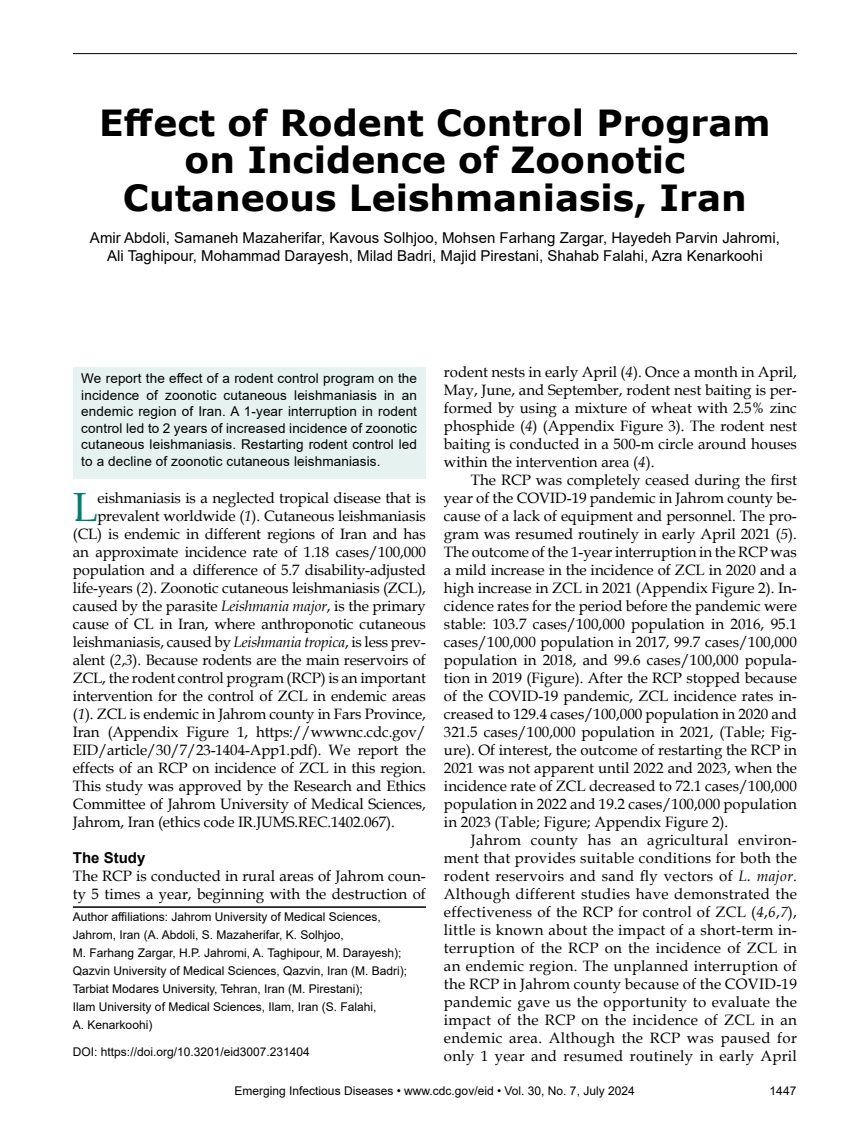
<style>
.page{position:relative;width:851px;height:1134px;background:#fff}
.page>*{position:absolute;margin:0;border:0;box-sizing:border-box;transform-origin:0 0}
.t1{font:40.8px "Book Antiqua";color:#007d70}
.t2{font:700 36px/37.5px "Verdana";color:#000;text-align:center}
.t3{font:15px/18px "Book Antiqua";letter-spacing:-.01em;color:#000;text-align:justify}
.t4{font:15px/18px "Arial";color:#000;text-align:center}
.t5{font:700 15px "Arial";color:#000}
.t6{font:13.5px/16.5px "Arial";letter-spacing:.01em;color:#000;text-align:justify}
.t7{font:12px/18px "Arial";color:#000}
.s1{font-style:italic}
</style>
<div class="page">
<hr style="left:73px;top:53px;width:723px;height:1px;background:#000">
<hr style="left:73px;top:906px;width:353px;height:2px;background:#000">
<div style="left:73px;top:367px;width:353px;height:111px;background:#e6f2f0"></div>
<h2 class="t2" style="left:99px;top:103px;width:672px">Effect of Rodent Control Program on Incidence of Zoonotic<br>Cutaneous Leishmaniasis, Iran</h2>
<p class="t4" style="left:90px;top:229px;width:691px">Amir Abdoli, Samaneh Mazaherifar, Kavous Solhjoo, Mohsen Farhang Zargar, Hayedeh Parvin Jahromi,<br>Ali Taghipour, Mohammad Darayesh, Milad Badri, Majid Pirestani, Shahab Falahi, Azra Kenarkoohi</p>
<p class="t6" style="left:81px;top:370px;width:337px">We report the effect of a rodent control program on the incidence of zoonotic cutaneous leishmaniasis in an endemic region of Iran. A 1-year interruption in rodent control led to 2 years of increased incidence of zoonotic cutaneous leishmaniasis. Restarting rodent control led to a decline of zoonotic cutaneous leishmaniasis.</p>
<h1 class="t1" style="left:73px;top:479px;width:26px">L</h1>
<p class="t3" style="left:97px;top:488px;width:330px">eishmaniasis is a neglected tropical disease that is</p>
<p class="t3" style="left:97px;top:506px;width:330px">prevalent worldwide (<span class="s1">1</span>). Cutaneous leishmaniasis</p>
<p class="t3" style="left:73px;top:524px;width:354px">(CL) is endemic in different regions of Iran and has</p>
<p class="t3" style="left:73px;top:542px;width:354px">an approximate incidence rate of 1.18 cases/100,000</p>
<p class="t3" style="left:73px;top:560px;width:354px">population and a difference of 5.7 disability-adjusted</p>
<p class="t3" style="left:73px;top:578px;width:354px">life-years (<span class="s1">2</span>). Zoonotic cutaneous leishmaniasis (ZCL),</p>
<p class="t3" style="left:73px;top:596px;width:354px">caused by the parasite <span class="s1">Leishmania major</span>, is the primary</p>
<p class="t3" style="left:73px;top:614px;width:354px">cause of CL in Iran, where anthroponotic cutaneous</p>
<p class="t3" style="left:73px;top:632px;width:354px">leishmaniasis, caused by <span class="s1">Leishmania tropica</span>, is less prev-</p>
<p class="t3" style="left:73px;top:650px;width:354px">alent (<span class="s1">2</span>,<span class="s1">3</span>). Because rodents are the main reservoirs of</p>
<p class="t3" style="left:73px;top:668px;width:354px">ZCL, the rodent control program (RCP) is an important</p>
<p class="t3" style="left:73px;top:686px;width:354px">intervention for the control of ZCL in endemic areas</p>
<p class="t3" style="left:73px;top:704px;width:354px">(<span class="s1">1</span>). ZCL is endemic in Jahrom county in Fars Province,</p>
<p class="t3" style="left:73px;top:722px;width:354px">Iran (Appendix Figure 1, https://wwwnc.cdc.gov/</p>
<p class="t3" style="left:73px;top:740px;width:354px">EID/article/30/7/23-1404-App1.pdf). We report the</p>
<p class="t3" style="left:73px;top:758px;width:354px">effects of an RCP on incidence of ZCL in this region.</p>
<p class="t3" style="left:73px;top:776px;width:354px">This study was approved by the Research and Ethics</p>
<p class="t3" style="left:73px;top:794px;width:354px">Committee of Jahrom University of Medical Sciences,</p>
<p class="t3" style="left:73px;top:812px;width:323px">Jahrom, Iran (ethics code IR.JUMS.REC.1402.067).</p>
<p class="t5" style="left:73px;top:847px;width:74px">The Study</p>
<p class="t3" style="left:73px;top:866px;width:354px">The RCP is conducted in rural areas of Jahrom coun&shy;ty 5 times a year, beginning with the destruction of</p>
<p class="t7" style="left:73px;top:908px;width:336px">Author affiliations: Jahrom University of Medical Sciences, Jahrom, Iran (A. Abdoli, S. Mazaherifar, K. Solhjoo,<br>M. Farhang Zargar, H.P. Jahromi, A. Taghipour, M. Darayesh); Qazvin University of Medical Sciences, Qazvin, Iran (M. Badri); Tarbiat Modares University, Tehran, Iran (M. Pirestani);<br>Ilam University of Medical Sciences, Ilam, Iran (S. Falahi,<br>A. Kenarkoohi)</p>
<p class="t7" style="left:73px;top:1043px;width:238px">DOI: https://doi.org/10.3201/eid3007.231404</p>
<p class="t3" style="left:444px;top:363px;width:354px">rodent nests in early April (<span class="s1">4</span>). Once a month in April, May, June, and September, rodent nest baiting is per&shy;formed by using a mixture of wheat with 2.5% zinc phosphide (<span class="s1">4</span>) (Appendix Figure 3). The rodent nest baiting is conducted in a 500-m circle around houses within the intervention area (<span class="s1">4</span>).</p>
<p class="t3" style="left:444px;top:471px;width:354px;text-indent:27px">The RCP was completely ceased during the first year of the COVID-19 pandemic in Jahrom county be&shy;cause of a lack of equipment and personnel. The pro&shy;gram was resumed routinely in early April 2021 (<span class="s1">5</span>).<br>The outcome of the 1-year interruption in the RCP was a mild increase in the incidence of ZCL in 2020 and a high increase in ZCL in 2021 (Appendix Figure 2). In&shy;cidence rates for the period before the pandemic were stable: 103.7 cases/100,000 population in 2016, 95.1 cases/100,000 population in 2017, 99.7 cases/100,000 population in 2018, and 99.6 cases/100,000 popula&shy;tion in 2019 (Figure). After the RCP stopped because of the COVID-19 pandemic, ZCL incidence rates in&shy;creased to 129.4 cases/100,000 population in 2020 and 321.5 cases/100,000 population in 2021, (Table; Fig&shy;ure). Of interest, the outcome of restarting the RCP in 2021 was not apparent until 2022 and 2023, when the incidence rate of ZCL decreased to 72.1 cases/100,000 population in 2022 and 19.2 cases/100,000 population in 2023 (Table; Figure; Appendix Figure 2).</p>
<p class="t3" style="left:444px;top:831px;width:354px;text-indent:27px">Jahrom county has an agricultural environ&shy;ment that provides suitable conditions for both the rodent reservoirs and sand fly vectors of <span class="s1">L. major</span>.<br>Although different studies have demonstrated the effectiveness of the RCP for control of ZCL (<span class="s1">4</span>,<span class="s1">6</span>,<span class="s1">7</span>), little is known about the impact of a short-term in&shy;terruption of the RCP on the incidence of ZCL in an endemic region. The unplanned interruption of the RCP in Jahrom county because of the COVID-19 pandemic gave us the opportunity to evaluate the impact of the RCP on the incidence of ZCL in an endemic area. Although the RCP was paused for only 1 year and resumed routinely in early April</p>
<p class="t7" style="left:234px;top:1082px;width:401px">Emerging Infectious Diseases • www.cdc.gov/eid • Vol. 30, No. 7, July 2024</p>
<p class="t7" style="left:769px;top:1082px;width:28px">1447</p>
</div>
